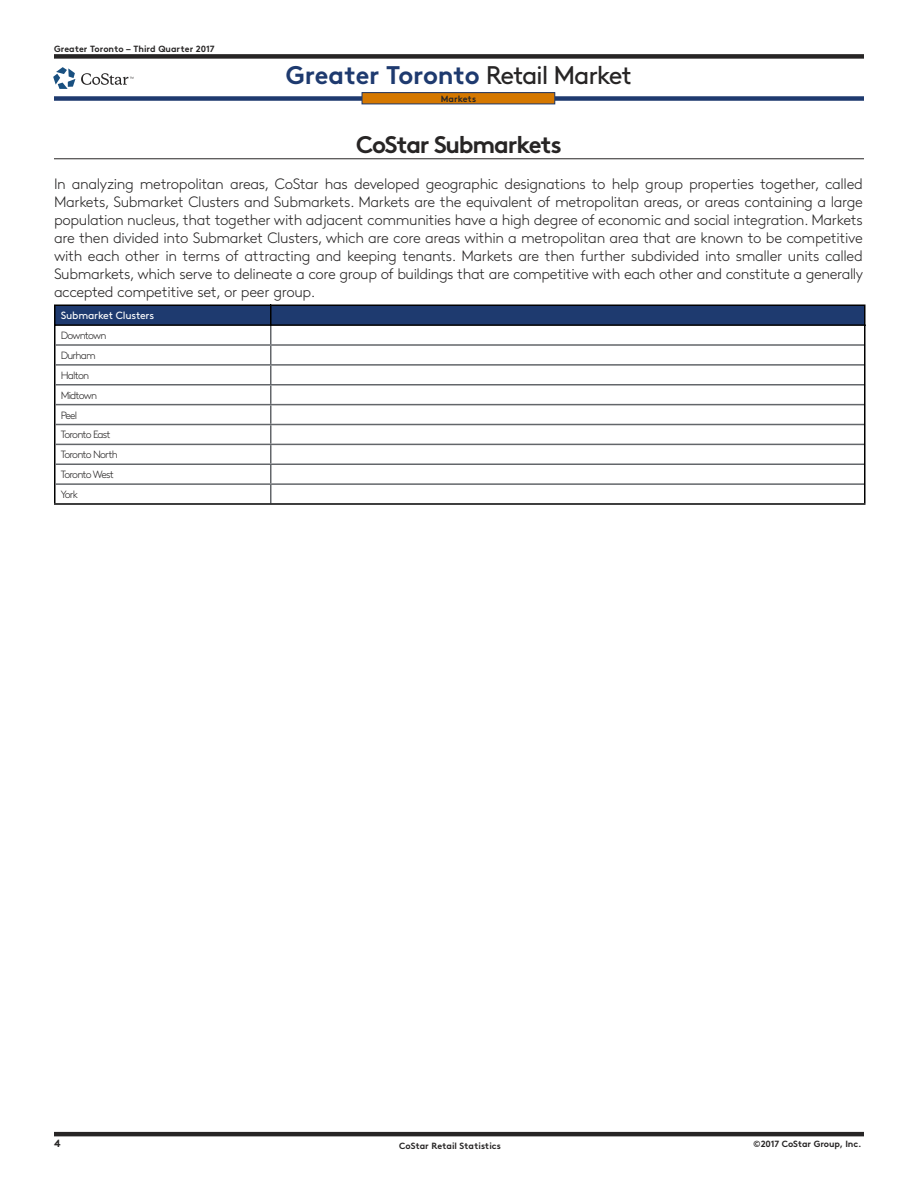
<style>
.page{position:relative;width:918px;height:1188px;background:#fff}
.page>*{position:absolute;margin:0;border:0;box-sizing:border-box;transform-origin:0 0}
.t1{font:700 25.5px "Co Star Brown";letter-spacing:-.015em;color:#1e3a6f}
.t2{font:700 24px "Co Star Brown";letter-spacing:-.05em;color:#272525}
.t3{font:300 15px/18px "Co Star Brown";letter-spacing:-.03em;color:#272525;text-align:justify}
.t4{font:300 10.5px/19.8px "Co Star Brown";letter-spacing:-.075em;color:#272525}
.t5{font:10.5px "Co Star Brown";letter-spacing:-.02em;color:#fff}
.t6{font:700 10.5px "Co Star Brown";color:#272525}
.t7{font:700 9px "Co Star Brown";letter-spacing:-.005em;color:#272525}
.s1{font-weight:400;color:#272525}
</style>
<div class="page">
<div style="left:54px;top:54px;width:810px;height:5px;background:#272525"></div>
<hr style="left:54px;top:1132px;width:810px;height:4px;background:#272525">
<div style="left:54px;top:96px;width:810px;height:5px;background:#1e3a6f"></div>
<div style="left:362px;top:93px;width:193px;height:11px;background:#d57800"></div>
<div style="left:362px;top:92px;width:193px;height:12px;border:1px solid #1e3a6f"></div>
<svg style="left:53px;top:67px;width:22px;height:22px"></svg>
<svg style="left:81px;top:73px;width:52px;height:12px"></svg>
<hr style="left:54px;top:158px;width:810px;height:1px;background:#272525">
<svg style="left:54px;top:304px;width:812px;height:199px"></svg>
<hr style="left:54px;top:503px;width:217px;height:2px;background:#000">
<hr style="left:271px;top:503px;width:595px;height:2px;background:#000">
<p class="t7" style="left:54px;top:42px;width:162px">Greater Toronto Third Quarter 2017</p>
<h1 class="t1" style="left:286px;top:55px;width:348px">Greater Toronto <span class="s1">Retail Market</span></h1>
<p class="t7" style="left:441px;top:92px;width:37px">Markets</p>
<h2 class="t2" style="left:356px;top:125px;width:207px">CoStar Submarkets</h2>
<p class="t3" style="left:54px;top:174px;width:811px">In analyzing metropolitan areas, CoStar has developed geographic designations to help group properties together, called Markets, Submarket Clusters and Submarkets. Markets are the equivalent of metropolitan areas, or areas containing a large population nucleus, that together with adjacent communities have a high degree of economic and social integration. Markets are then divided into Submarket Clusters, which are core areas within a metropolitan area that are known to be competitive with each other in terms of attracting and keeping tenants. Markets are then further subdivided into smaller units called Submarkets, which serve to delineate a core group of buildings that are competitive with each other and constitute a generally accepted competitive set, or peer group.</p>
<p class="t5" style="left:61px;top:307px;width:95px">Submarket Clusters</p>
<p class="t4" style="left:61px;top:325px;width:59px">Downtown<br>Durham<br>Halton<br>Midtown<br>Peel<br>Toronto East<br>Toronto North<br>Toronto West<br>York</p>
<p class="t6" style="left:54px;top:1135px;width:8px">4</p>
<p class="t7" style="left:399px;top:1139px;width:103px">CoStar Retail Statistics</p>
<p class="t7" style="left:753px;top:1137px;width:110px">©2017 CoStar Group, Inc.</p>
</div>
